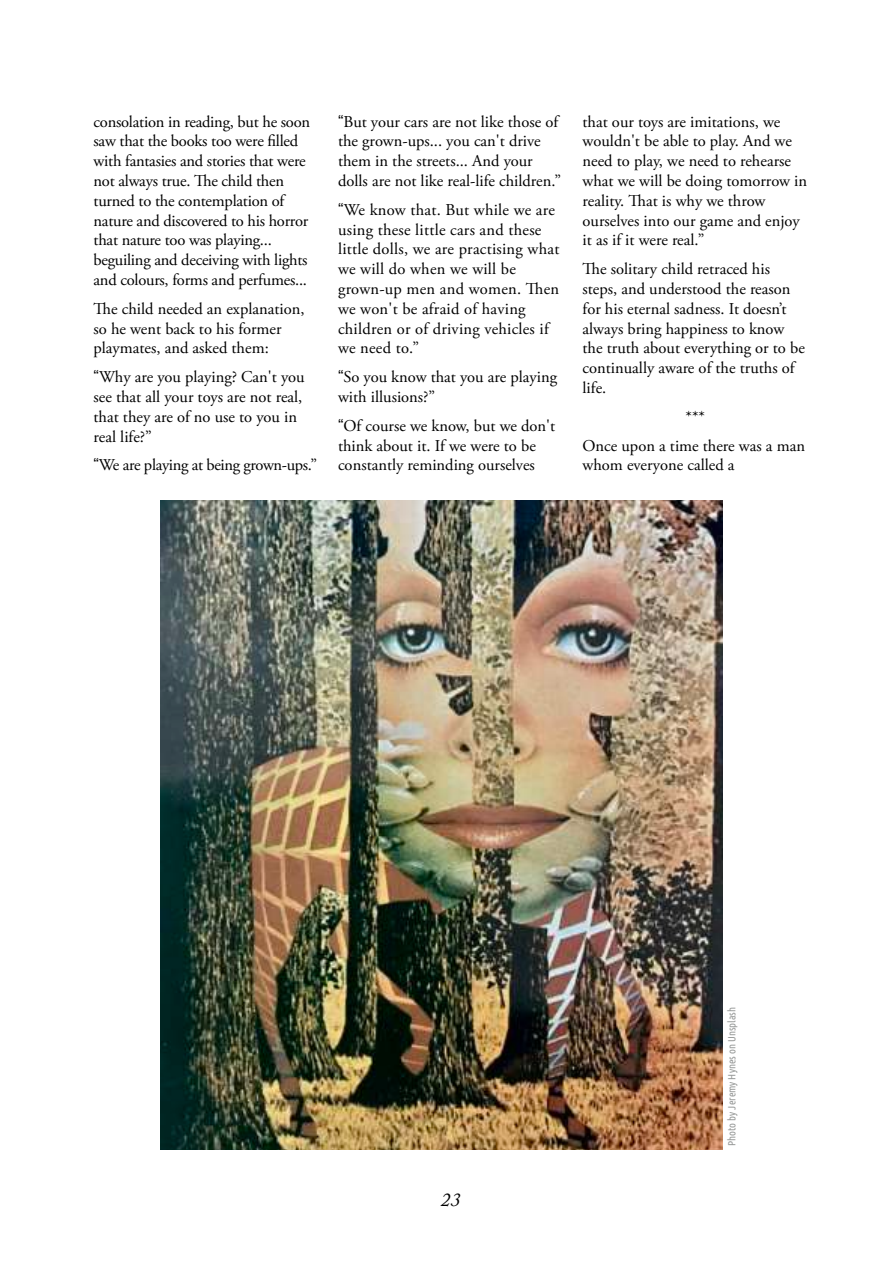
<style>
.page{position:relative;width:893px;height:1263px;background:#fff}
.page>*{position:absolute;margin:0;border:0;box-sizing:border-box;transform-origin:0 0}
.t1{font:italic 19.5px "Adobe Caslon Pro";color:#000}
.t2{font:16.5px/19.8px "Adobe Garamond Pro";color:#000}
.t3{font:16.5px "Adobe Garamond Pro";letter-spacing:-.02em;color:#000}
.t4{font:10.5px "Ubuntu Condensed";color:#979998}
.s1{font-family:"Arial Unicode MS"}
</style>
<div class="page">
<img style="left:160px;top:500px;width:562px;height:649px">
<p class="t2" style="left:94px;top:113px;width:218px">consolation in reading, but he soon saw that the books too were filled with fantasies and stories that were not always true. The child then turned to the contemplation of nature and discovered to his horror that nature too was playing... beguiling and deceiving with lights and colours, forms and perfumes...</p>
<p class="t2" style="left:94px;top:300px;width:213px">The child needed an explanation, so he went back to his former playmates, and asked them:</p>
<p class="t2" style="left:94px;top:369px;width:213px"><span class="s1">“</span>Why are you playing? Can't you see that all your toys are not real, that they are of no use to you in real life?”</p>
<p class="t3" style="left:94px;top:458px;width:225px"><span class="s1">“</span>We are playing at being grown-ups.”</p>
<p class="t2" style="left:338px;top:113px;width:225px"><span class="s1">“</span>But your cars are not like those of the grown-ups... you can't drive them in the streets... And your dolls are not like real-life children.”</p>
<p class="t2" style="left:338px;top:201px;width:223px"><span class="s1">“</span>We know that. But while we are using these little cars and these little dolls, we are practising what we will do when we will be grown-up men and women. Then we won't be afraid of having children or of driving vehicles if we need to.”</p>
<p class="t2" style="left:338px;top:369px;width:221px"><span class="s1">“</span>So you know that you are playing with illusions?”</p>
<p class="t2" style="left:338px;top:417px;width:219px"><span class="s1">“</span>Of course we know, but we don't think about it. If we were to be constantly reminding ourselves</p>
<p class="t2" style="left:583px;top:113px;width:226px">that our toys are imitations, we wouldn't be able to play. And we need to play, we need to rehearse what we will be doing tomorrow in reality. That is why we throw ourselves into our game and enjoy it as if it were real.”</p>
<p class="t2" style="left:583px;top:261px;width:224px">The solitary child retraced his steps, and understood the reason for his eternal sadness. It doesn’t always bring happiness to know the truth about everything or to be continually aware of the truths of life.</p>
<p class="t2" style="left:583px;top:404px;width:224px;line-height:28.8px;text-align:center">***<br>Once upon a time there was a man</p>
<p class="t2" style="left:583px;top:457px;width:153px">whom everyone called a</p>
<p class="t1" style="left:441px;top:1192px;width:21px">23</p>
<p class="t4" style="left:727px;top:1146px;width:140px;rotate:-90deg">Photo by Jeremy Hynes on Unsplash</p>
</div>
